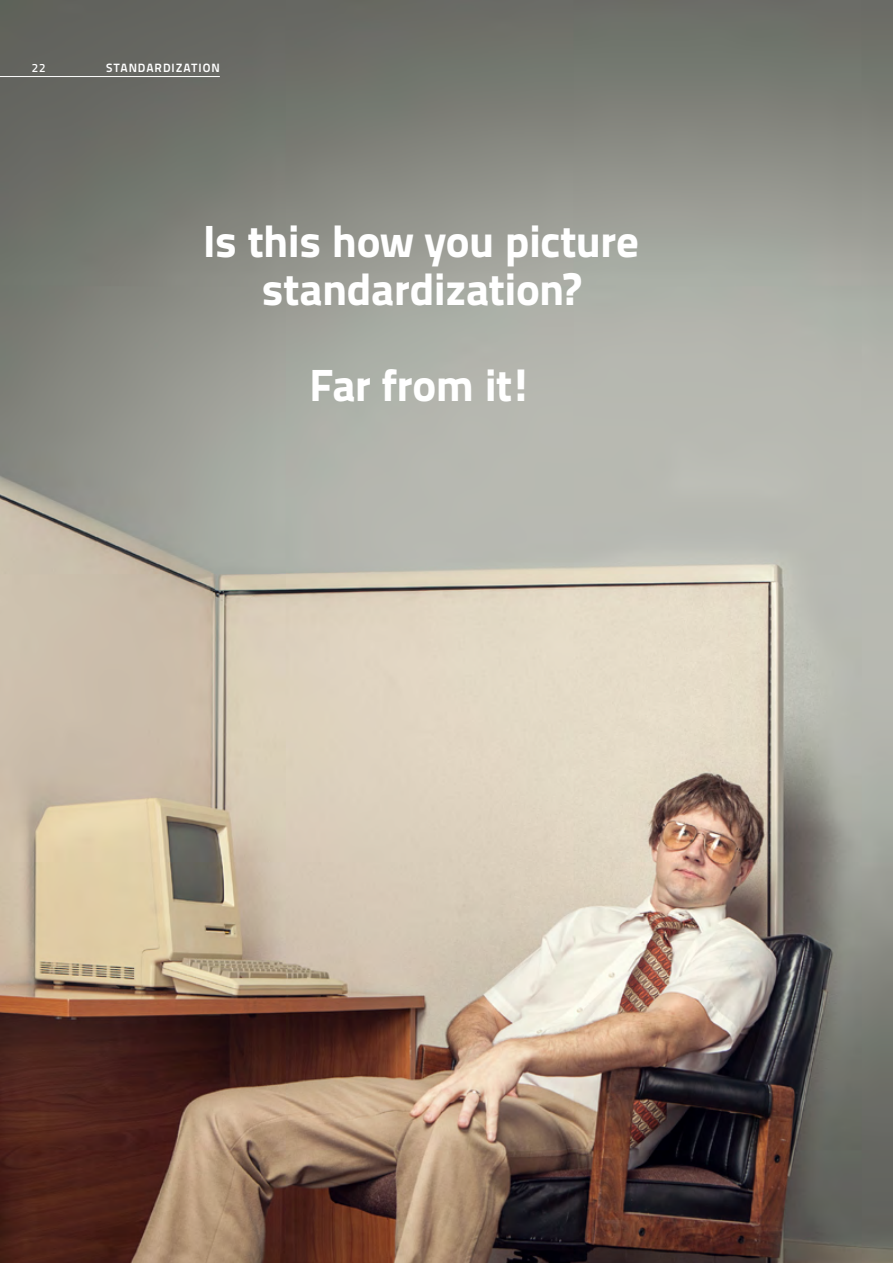
<style>
.page{position:relative;width:893px;height:1263px;background:#fff}
.page>*{position:absolute;margin:0;border:0;box-sizing:border-box;transform-origin:0 0}
.t1{font:45px/48px "Titillium Text 25 L 999 wt";letter-spacing:-.01em;color:#fff;text-align:center}
.t2{font:12px "Titillium Text 25 L 800 wt";letter-spacing:.08em;color:#fff}
.t3{font:12px "Titillium Text 25 L 600 wt";color:#fff}
</style>
<div class="page">
<img style="left:0;top:0;width:893px;height:1263px">
<hr style="left:0;top:76px;width:220px;height:1px;background:#fff">
<p class="t3" style="left:32px;top:59px;width:15px">22</p>
<p class="t2" style="left:106px;top:59px;width:115px">STANDARDIZATION</p>
<p class="t1" style="left:203px;top:214px;width:438px">Is this how you picture standardization?</p>
<p class="t1" style="left:309px;top:358px;width:225px">Far from it!</p>
</div>
